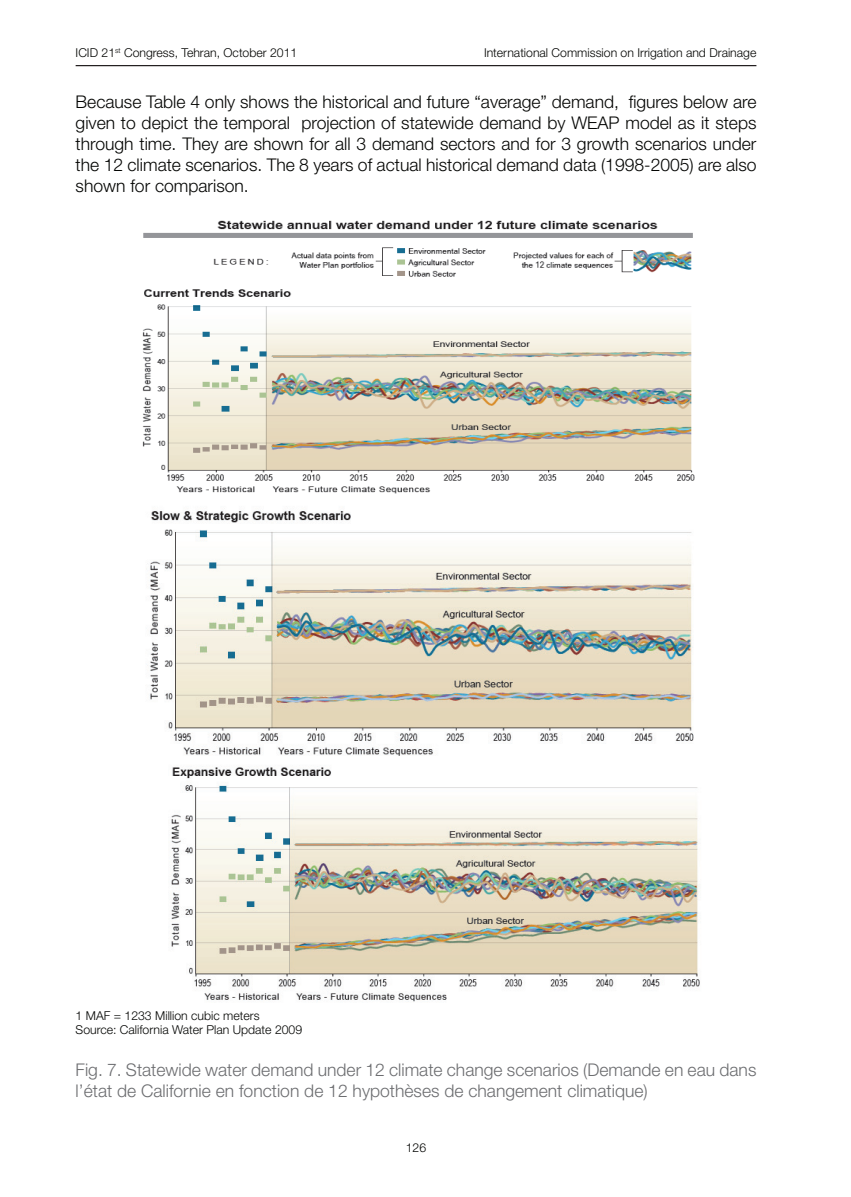
<style>
.page{position:relative;width:851px;height:1197px;background:#fff}
.page>*{position:absolute;margin:0;border:0;box-sizing:border-box;transform-origin:0 0}
.t1{font:300 17.5px/21px "Helvetica Neue";color:#040503;text-align:justify}
.t2{font:300 17.5px/21px "Helvetica Neue";color:#6c6d70}
.t3{font:300 12.25px/14.7px "Helvetica Neue";color:#040503}
</style>
<div class="page">
<hr style="left:76px;top:65px;width:680px;height:1px;background:#231f20">
<img style="left:142px;top:220px;width:553px;height:536px">
<img style="left:171px;top:767px;width:529px;height:235px">
<p class="t3" style="left:76px;top:45px;width:223px">ICID 21<sup>st</sup> Congress, Tehran, October 2011</p>
<p class="t3" style="left:484px;top:45px;width:274px">International Commission on Irrigation and Drainage</p>
<p class="t1" style="left:76px;top:91px;width:682px">Because Table 4 only shows the historical and future “average” demand, figures below are given to depict the temporal projection of statewide demand by WEAP model as it steps through time. They are shown for all 3 demand sectors and for 3 growth scenarios under the 12 climate scenarios. The 8 years of actual historical demand data (1998-2005) are also shown for comparison.</p>
<p class="t3" style="left:76px;top:1008px;width:228px">1 MAF = 1233 Million cubic meters<br>Source: California Water Plan Update 2009</p>
<p class="t2" style="left:76px;top:1059px;width:682px">Fig. 7. Statewide water demand under 12 climate change scenarios (Demande en eau dans l’état de Californie en fonction de 12 hypothèses de changement climatique)</p>
<p class="t3" style="left:406px;top:1140px;width:22px">126</p>
</div>
